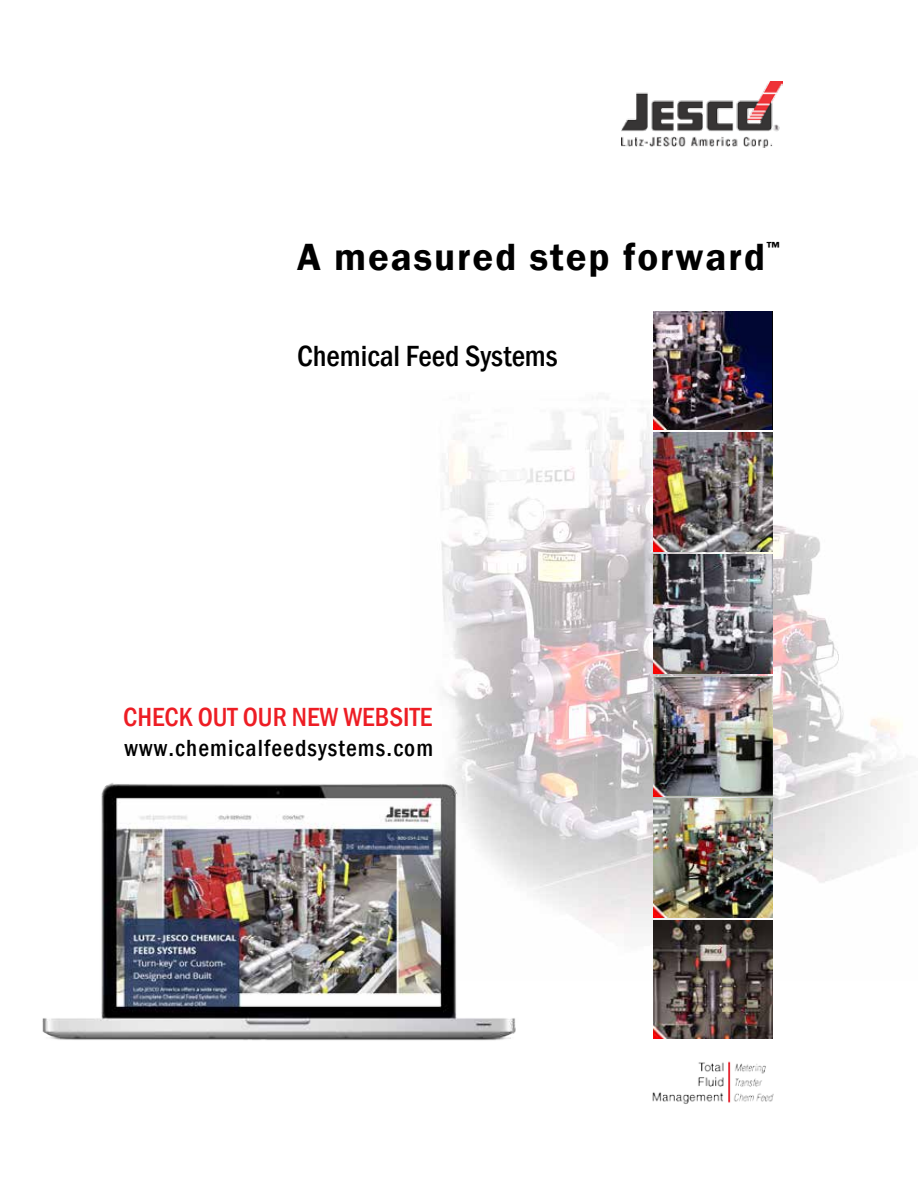
<style>
.page{position:relative;width:918px;height:1188px;background:#fff}
.page>*{position:absolute;margin:0;border:0;box-sizing:border-box;transform-origin:0 0}
.t1{font:600 39px "Franklin Gothic";letter-spacing:.05em;color:#000}
.t2{font:500 condensed 30px "Franklin Gothic";color:#000}
.t3{font:500 condensed 27px "Franklin Gothic";color:#ed1d24}
.t4{font:500 condensed 24px "Franklin Gothic";letter-spacing:.05em;color:#000}
.t5{font:600 15px "Franklin Gothic";color:#000}
</style>
<div class="page">
<img style="left:441px;top:390px;width:472px;height:591px">
<img style="left:653px;top:1061px;width:121px;height:43px">
<img style="left:653px;top:311px;width:119px;height:119px">
<img style="left:653px;top:433px;width:119px;height:119px">
<img style="left:653px;top:555px;width:119px;height:118px">
<img style="left:653px;top:677px;width:119px;height:119px">
<img style="left:653px;top:799px;width:119px;height:118px">
<img style="left:653px;top:920px;width:119px;height:119px">
<img style="left:621px;top:81px;width:162px;height:67px">
<img style="left:42px;top:771px;width:481px;height:270px">
<h1 class="t1" style="left:297px;top:233px;width:470px">A measured step forward</h1>
<p class="t5" style="left:767px;top:238px;width:14px">™</p>
<p class="t2" style="left:297px;top:337px;width:262px">Chemical Feed Systems</p>
<p class="t3" style="left:123px;top:699px;width:311px">CHECK OUT OUR NEW WEBSITE</p>
<p class="t4" style="left:124px;top:732px;width:310px">www.chemicalfeedsystems.com</p>
</div>
